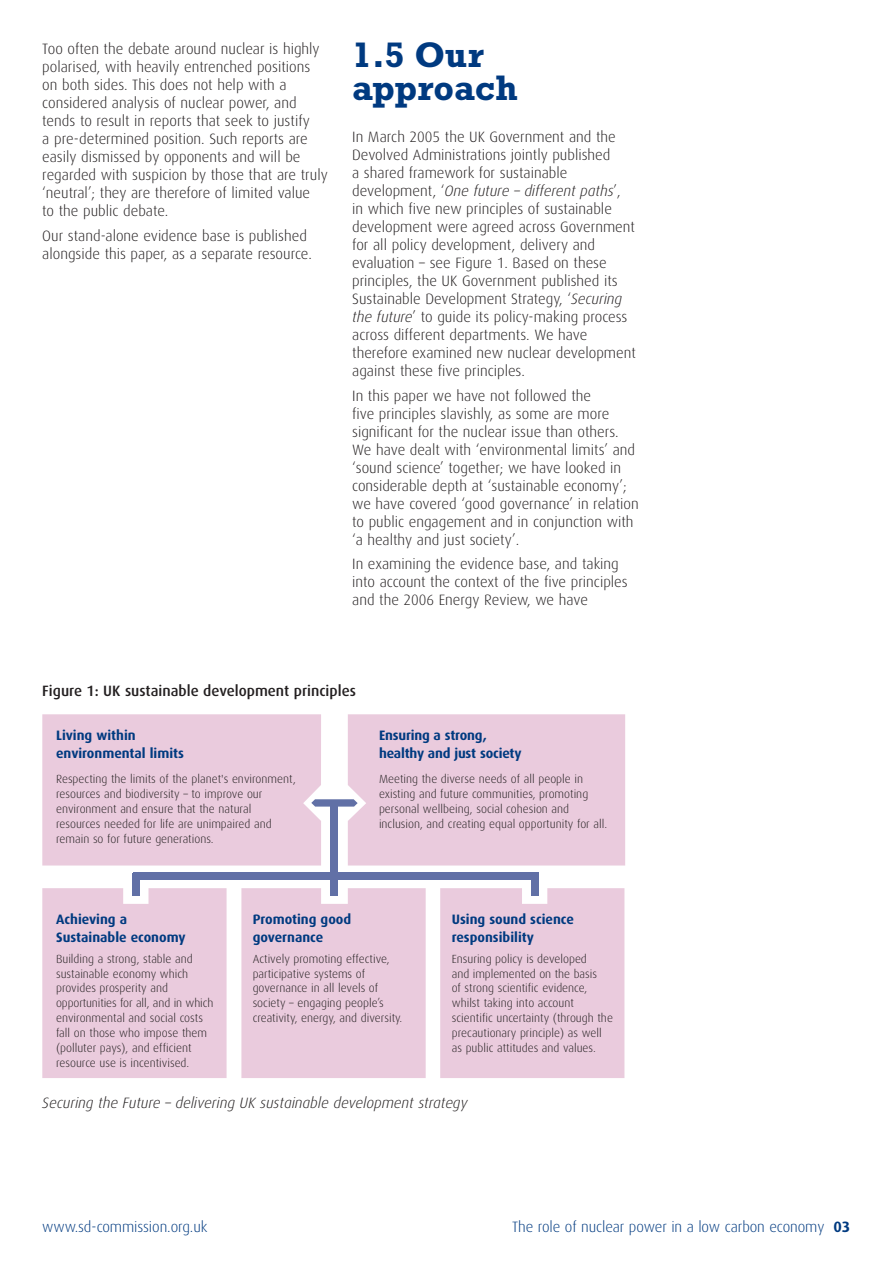
<style>
.page{position:relative;width:893px;height:1263px;background:#fff}
.page>*{position:absolute;margin:0;border:0;box-sizing:border-box;transform-origin:0 0}
.t1{font:700 36px/33px "Rockwell";color:#003a80}
.t2{font:300 15px/18px "Dax";color:#231f20}
.t3{font:300 15px "Dax";letter-spacing:-.005em;color:#003a80}
.t4{font:italic 300 15px "Dax";color:#231f20}
.t5{font:500 15px "Dax";color:#231f20}
.t6{font:700 13.65px/18px "Dax";color:#003a80}
.t7{font:300 11.85px/14.9px "Dax";color:#231f20}
.s1{font-style:italic}
.s2{font-weight:700}
</style>
<div class="page">
<div style="left:42px;top:888px;width:185px;height:190px;background:#eacbdd"></div>
<div style="left:241px;top:888px;width:185px;height:190px;background:#eacbdd"></div>
<div style="left:440px;top:888px;width:184px;height:190px;background:#eacbdd"></div>
<div style="left:331px;top:806px;width:7px;height:90px;background:#6170a6"></div>
<svg style="left:42px;top:714px;width:583px;height:152px"></svg>
<div style="left:133px;top:872px;width:405px;height:7px;background:#6170a6"></div>
<div style="left:133px;top:873px;width:7px;height:23px;background:#6170a6"></div>
<div style="left:531px;top:873px;width:7px;height:23px;background:#6170a6"></div>
<p class="t2" style="left:42px;top:41px;width:287px">Too often the debate around nuclear is highly polarised, with heavily entrenched positions on both sides. This does not help with a considered analysis of nuclear power, and tends to result in reports that seek to justify<br>a pre-determined position. Such reports are easily dismissed by opponents and will be regarded with suspicion by those that are truly ‘neutral’; they are therefore of limited value<br>to the public debate.</p>
<p class="t2" style="left:42px;top:228px;width:271px">Our stand-alone evidence base is published alongside this paper, as a separate resource.</p>
<h1 class="t1" style="left:352px;top:42px;width:167px">1.5 Our approach</h1>
<p class="t2" style="left:352px;top:129px;width:285px">In March 2005 the UK Government and the Devolved Administrations jointly published<br>a shared framework for sustainable development, ‘<span class="s1">One future – different paths</span>’,<br>in which five new principles of sustainable development were agreed across Government for all policy development, delivery and evaluation – see Figure 1. Based on these principles, the UK Government published its Sustainable Development Strategy, ‘<span class="s1">Securing the future</span>’ to guide its policy-making process across different departments. We have therefore examined new nuclear development against these five principles.</p>
<p class="t2" style="left:352px;top:388px;width:288px">In this paper we have not followed the<br>five principles slavishly, as some are more significant for the nuclear issue than others.<br>We have dealt with ‘environmental limits’ and ‘sound science’ together; we have looked in considerable depth at ‘sustainable economy’; we have covered ‘good governance’ in relation to public engagement and in conjunction with ‘a healthy and just society’.</p>
<p class="t2" style="left:352px;top:556px;width:277px">In examining the evidence base, and taking into account the context of the five principles and the 2006 Energy Review, we have</p>
<p class="t5" style="left:42px;top:685px;width:315px">Figure 1: UK sustainable development principles</p>
<p class="t6" style="left:56px;top:727px;width:129px">Living within environmental limits</p>
<p class="t7" style="left:56px;top:773px;width:241px">Respecting the limits of the planet's environment, resources and biodiversity – to improve our environment and ensure that the natural resources needed for life are unimpaired and remain so for future generations.</p>
<p class="t6" style="left:379px;top:727px;width:144px">Ensuring a strong, healthy and just society</p>
<p class="t7" style="left:379px;top:773px;width:230px">Meeting the diverse needs of all people in existing and future communities, promoting personal wellbeing, social cohesion and inclusion, and creating equal opportunity for all.</p>
<p class="t6" style="left:56px;top:911px;width:131px">Achieving a<br>Sustainable economy</p>
<p class="t7" style="left:56px;top:952px;width:159px">Building a strong, stable and sustainable economy which provides prosperity and opportunities for all, and in which environmental and social costs fall on those who impose them (polluter pays), and efficient resource use is incentivised.</p>
<p class="t6" style="left:253px;top:911px;width:100px">Promoting good governance</p>
<p class="t7" style="left:253px;top:952px;width:151px">Actively promoting effective, participative systems of governance in all levels of society – engaging people’s creativity, energy, and diversity.</p>
<p class="t6" style="left:452px;top:911px;width:124px">Using sound science responsibility</p>
<p class="t7" style="left:452px;top:952px;width:163px">Ensuring policy is developed<br>and implemented on the basis<br>of strong scientific evidence, whilst taking into account scientific uncertainty (through the precautionary principle) as well as public attitudes and values.</p>
<p class="t4" style="left:42px;top:1096px;width:427px">Securing the Future – delivering UK sustainable development strategy</p>
<p class="t3" style="left:42px;top:1221px;width:167px">www.sd-commission.org.uk</p>
<p class="t3" style="left:512px;top:1221px;width:340px">The role of nuclear power in a low carbon economy <span class="s2">03</span></p>
</div>
